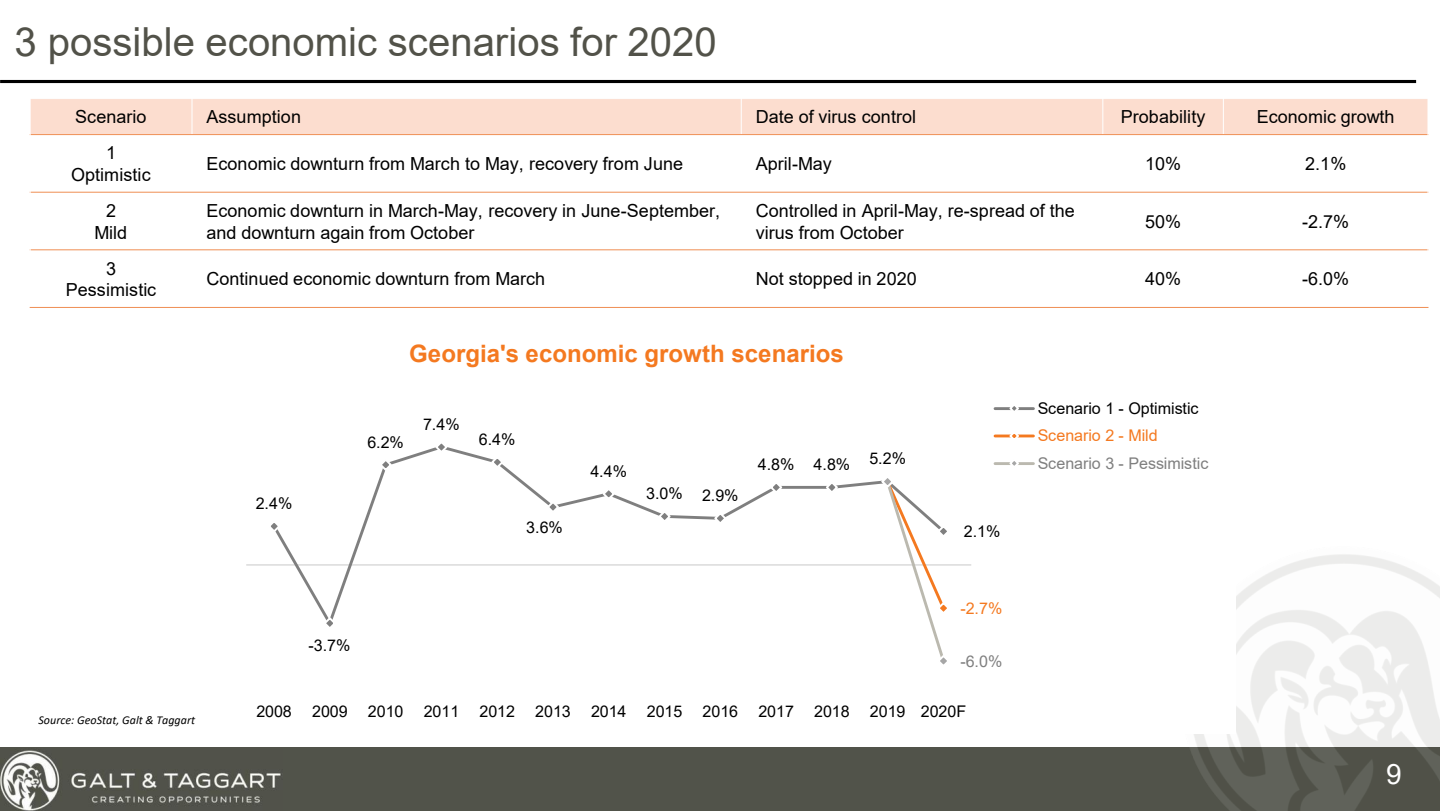
<style>
.page{position:relative;width:1440px;height:811px;background:#fff}
.page>*{position:absolute;margin:0;border:0;box-sizing:border-box;transform-origin:0 0}
.t1{font:40px "Arial";color:#525249}
.t2{font:28px "Arial";color:#fff}
.t3{font:700 24px "Arial";color:#f47920}
.t4{font:18px/21.6px "Arial";letter-spacing:.005em;color:#000;text-align:center}
.t5{font:16px "Arial";letter-spacing:-.005em;color:#000}
.t6{font:16px "Arial";letter-spacing:-.005em;color:#7f7f7f}
.t7{font:16px "Arial";letter-spacing:-.005em;color:#f47920}
.t8{font:italic 12px "Calibri";letter-spacing:.005em;color:#000}
.s1{font-size:16.2px}
</style>
<div class="page">
<div style="left:0;top:748px;width:1440px;height:63px;background:#51534a"></div>
<img style="left:1176px;top:554px;width:264px;height:257px">
<img style="left:0;top:750px;width:281px;height:61px">
<hr style="left:0;top:80px;width:1416px;height:3px;background:#000">
<div style="left:30px;top:99px;width:162px;height:36px;background:#fcddcf"></div>
<div style="left:192px;top:99px;width:549px;height:36px;background:#fcddcf"></div>
<div style="left:741px;top:99px;width:362px;height:36px;background:#fcddcf"></div>
<div style="left:1103px;top:99px;width:120px;height:36px;background:#fcddcf"></div>
<div style="left:1223px;top:99px;width:205px;height:36px;background:#fcddcf"></div>
<hr style="left:192px;top:98px;width:1px;height:210px;background:#fff">
<hr style="left:741px;top:98px;width:1px;height:210px;background:#fff">
<hr style="left:1102px;top:98px;width:1px;height:210px;background:#fff">
<hr style="left:1223px;top:98px;width:1px;height:210px;background:#fff">
<hr style="left:30px;top:134px;width:1399px;height:1px;background:#ef8e53">
<hr style="left:30px;top:192px;width:1399px;height:1px;background:#ef8e53">
<hr style="left:30px;top:249px;width:1399px;height:1px;background:#ef8e53">
<hr style="left:30px;top:98px;width:1px;height:210px;background:#fff">
<hr style="left:1428px;top:98px;width:1px;height:210px;background:#fff">
<hr style="left:30px;top:307px;width:1399px;height:1px;background:#ef8e53">
<div style="left:224px;top:383px;width:1012px;height:350px;background:#fff"></div>
<hr style="left:246px;top:564px;width:725px;height:1px;background:#d9d9d9">
<svg style="left:270px;top:447px;width:610px;height:168px"></svg>
<svg style="left:270px;top:518px;width:12px;height:16px"></svg>
<svg style="left:323px;top:615px;width:11px;height:12px"></svg>
<svg style="left:378px;top:457px;width:15px;height:15px"></svg>
<svg style="left:434px;top:443px;width:15px;height:12px"></svg>
<svg style="left:490px;top:454px;width:15px;height:16px"></svg>
<svg style="left:545px;top:499px;width:16px;height:16px"></svg>
<svg style="left:601px;top:486px;width:15px;height:15px"></svg>
<svg style="left:657px;top:509px;width:15px;height:15px"></svg>
<svg style="left:713px;top:510px;width:15px;height:16px"></svg>
<svg style="left:768px;top:479px;width:16px;height:16px"></svg>
<svg style="left:824px;top:479px;width:16px;height:16px"></svg>
<svg style="left:880px;top:478px;width:71px;height:187px"></svg>
<hr style="left:995px;top:407px;width:38px;height:3px;background:#7f7f7f">
<svg style="left:1008px;top:406px;width:13px;height:5px"></svg>
<hr style="left:995px;top:434px;width:38px;height:3px;background:#f47920">
<svg style="left:1008px;top:434px;width:13px;height:4px"></svg>
<hr style="left:995px;top:462px;width:38px;height:3px;background:#bbb9af">
<svg style="left:1008px;top:461px;width:13px;height:5px"></svg>
<h1 class="t1" style="left:14px;top:14px;width:704px">3 possible economic scenarios for 2020</h1>
<p class="t4" style="left:75px;top:106px;width:73px">Scenario</p>
<p class="t4" style="left:206px;top:106px;width:96px">Assumption</p>
<p class="t4" style="left:756px;top:106px;width:162px">Date of virus control</p>
<p class="t4" style="left:1121px;top:106px;width:86px">Probability</p>
<p class="t4" style="left:1257px;top:106px;width:139px">Economic growth</p>
<p class="t4" style="left:71px;top:142px;width:81px">1<br>Optimistic</p>
<p class="t4" style="left:206px;top:153px;width:478px">Economic downturn from March to May, recovery from June</p>
<p class="t4" style="left:756px;top:153px;width:77px">April-May</p>
<p class="t4" style="left:1145px;top:153px;width:38px">10%</p>
<p class="t4" style="left:1305px;top:153px;width:43px">2.1%</p>
<p class="t4" style="left:95px;top:200px;width:34px">2<br>Mild</p>
<p class="t4" style="left:206px;top:200px;width:515px;text-align:left">Economic downturn in March-May, recovery in June-September, and downturn again from October</p>
<p class="t4" style="left:756px;top:200px;width:320px;text-align:left">Controlled in April-May, re-spread of the virus from October</p>
<p class="t4" style="left:1145px;top:210px;width:38px">50%</p>
<p class="t4" style="left:1302px;top:210px;width:49px">-2.7%</p>
<p class="t4" style="left:66px;top:257px;width:92px">3<br>Pessimistic</p>
<p class="t4" style="left:206px;top:268px;width:340px">Continued economic downturn from March</p>
<p class="t4" style="left:756px;top:268px;width:163px">Not stopped in 2020</p>
<p class="t4" style="left:1145px;top:268px;width:38px">40%</p>
<p class="t4" style="left:1302px;top:268px;width:49px">-6.0%</p>
<p class="t8" style="left:38px;top:712px;width:158px">Source: GeoStat, Galt &amp; Taggart</p>
<h3 class="t3" style="left:409px;top:337px;width:436px">Georgia's economic growth scenarios</h3>
<p class="t5" style="left:256px;top:492px;width:38px">2.4%</p>
<p class="t5" style="left:367px;top:431px;width:38px">6.2%</p>
<p class="t5" style="left:423px;top:413px;width:38px">7.4%</p>
<p class="t5" style="left:479px;top:428px;width:38px">6.4%</p>
<p class="t5" style="left:526px;top:516px;width:38px">3.6%</p>
<p class="t5" style="left:590px;top:460px;width:38px">4.4%</p>
<p class="t5" style="left:646px;top:483px;width:94px">3.0% 2.9%</p>
<p class="t5" style="left:758px;top:451px;width:150px"><span class="s1">4.8%</span> 4.8% 5.2%</p>
<p class="t5" style="left:309px;top:635px;width:43px">-3.7%</p>
<p class="t5" style="left:964px;top:520px;width:38px">2.1%</p>
<p class="t7" style="left:960px;top:597px;width:43px">-2.7%</p>
<p class="t6" style="left:960px;top:650px;width:43px">-6.0%</p>
<p class="t5" style="left:256px;top:700px;width:37px">2008</p>
<p class="t5" style="left:312px;top:700px;width:37px">2009</p>
<p class="t5" style="left:368px;top:700px;width:37px">2010</p>
<p class="t5" style="left:424px;top:700px;width:37px">2011</p>
<p class="t5" style="left:479px;top:700px;width:37px">2012</p>
<p class="t5" style="left:535px;top:700px;width:37px">2013</p>
<p class="t5" style="left:591px;top:700px;width:37px">2014</p>
<p class="t5" style="left:647px;top:700px;width:37px">2015</p>
<p class="t5" style="left:703px;top:700px;width:37px">2016</p>
<p class="t5" style="left:758px;top:700px;width:37px">2017</p>
<p class="t5" style="left:814px;top:700px;width:37px">2018</p>
<p class="t5" style="left:870px;top:700px;width:98px">2019 2020F</p>
<p class="t5" style="left:1038px;top:397px;width:162px">Scenario 1 - Optimistic</p>
<p class="t7" style="left:1038px;top:424px;width:121px">Scenario 2 - Mild</p>
<p class="t6" style="left:1038px;top:452px;width:172px">Scenario 3 - Pessimistic</p>
<h2 class="t2" style="left:1386px;top:754px;width:17px">9</h2>
</div>
